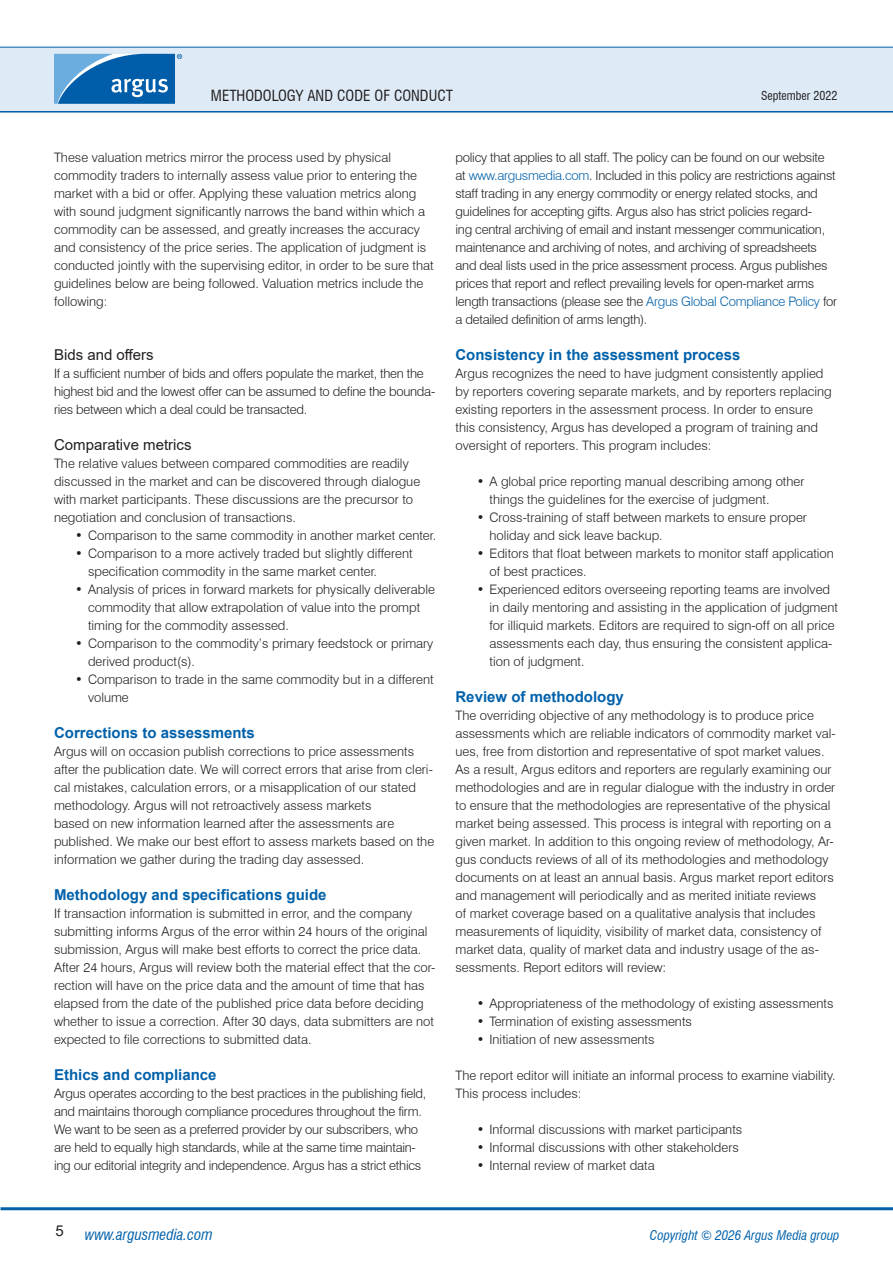
<style>
.page{position:relative;width:893px;height:1263px;background:#fff}
.page>*{position:absolute;margin:0;border:0;box-sizing:border-box;transform-origin:0 0}
.H2_-_Bold_headline_-_old_H4{font:700 15px "Arial";color:#0161aa}
.H3_-_headline__no_bold__-_old_H5{font:15px "Arial";color:#231f20}
.t1{font:condensed 15px "Swiss 721 BT";color:#231f20}
.t2{font:italic condensed 15px "Swiss 721 BT";color:#0161aa}
.P1_-_Body_Text{font:300 13.05px/18px "Swiss 721 BT";color:#231f20}
.P1_-_Body_Text-2{font:300 13.05px/18px "Swiss 721 BT";letter-spacing:-.02em;color:#231f20}
.t3{font:italic condensed 13.05px "Swiss 721 BT";color:#0161aa}
.t4{font:condensed 12px "Swiss 721 BT";color:#231f20}
.s1{color:#0161aa}
</style>
<div class="page">
<hr style="left:0;top:110px;width:893px;height:3px;background:#0161aa">
<div style="left:0;top:47px;width:893px;height:64px;background:#deebf7"></div>
<hr style="left:0;top:47px;width:893px;height:1px;background:#0161aa">
<hr style="left:1px;top:1207px;width:892px;height:3px;background:#0161aa">
<svg style="left:54px;top:54px;width:128px;height:50px;background:#3983c0"></svg>
<p class="t1" style="left:211px;top:86px;width:244px">METHODOLOGY AND CODE OF CONDUCT</p>
<p class="t4" style="left:761px;top:88px;width:78px">September 2022</p>
<p class="P1_-_Body_Text" style="left:54px;top:148px;width:381px">These valuation metrics mirror the process used by physical commodity traders to internally assess value prior to entering the market with a bid or offer. Applying these valuation metrics along with sound judgment significantly narrows the band within which a commodity can be assessed, and greatly increases the accuracy and consistency of the price series. The application of judgment is conducted jointly with the supervising editor, in order to be sure that guidelines below are being followed. Valuation metrics include the following:</p>
<p class="H3_-_headline__no_bold__-_old_H5" style="left:54px;top:344px;width:101px">Bids and offers</p>
<p class="P1_-_Body_Text-2" style="left:54px;top:364px;width:383px">If a sufficient number of bids and offers populate the market, then the highest bid and the lowest offer can be assumed to define the bounda&shy;ries between which a deal could be transacted.</p>
<p class="H3_-_headline__no_bold__-_old_H5" style="left:54px;top:434px;width:139px">Comparative metrics</p>
<p class="P1_-_Body_Text" style="left:54px;top:454px;width:368px">The relative values between compared commodities are readily discussed in the market and can be discovered through dialogue with market participants. These discussions are the precursor to negotiation and conclusion of transactions.</p>
<p class="P1_-_Body_Text" style="left:75px;top:526px;width:362px">• Comparison to the same commodity in another market center.</p>
<p class="P1_-_Body_Text" style="left:88px;top:544px;width:326px;text-indent:-13px">• Comparison to a more actively traded but slightly different specification commodity in the same market center.</p>
<p class="P1_-_Body_Text" style="left:88px;top:580px;width:349px;text-indent:-13px">• Analysis of prices in forward markets for physically deliverable commodity that allow extrapolation of value into the prompt timing for the commodity assessed.</p>
<p class="P1_-_Body_Text" style="left:88px;top:634px;width:347px;text-indent:-13px">• Comparison to the commodity’s primary feedstock or primary derived product(s).</p>
<p class="P1_-_Body_Text" style="left:88px;top:670px;width:347px;text-indent:-13px">• Comparison to trade in the same commodity but in a different volume</p>
<p class="H2_-_Bold_headline_-_old_H4" style="left:54px;top:722px;width:202px">Corrections to assessments</p>
<p class="P1_-_Body_Text" style="left:54px;top:742px;width:380px">Argus will on occasion publish corrections to price assessments after the publication date. We will correct errors that arise from cleri&shy;cal mistakes, calculation errors, or a misapplication of our stated methodology. Argus will not retroactively assess markets</p>
<p class="P1_-_Body_Text" style="left:54px;top:814px;width:382px">based on new information learned after the assessments are published. We make our best effort to assess markets based on the information we gather during the trading day assessed.</p>
<p class="H2_-_Bold_headline_-_old_H4" style="left:54px;top:884px;width:274px">Methodology and specifications guide</p>
<p class="P1_-_Body_Text" style="left:54px;top:904px;width:383px">If transaction information is submitted in error, and the company submitting informs Argus of the error within 24 hours of the original submission, Argus will make best efforts to correct the price data.<br>After 24 hours, Argus will review both the material effect that the cor&shy;rection will have on the price data and the amount of time that has elapsed from the date of the published price data before deciding whether to issue a correction. After 30 days, data submitters are not expected to file corrections to submitted data.</p>
<p class="H2_-_Bold_headline_-_old_H4" style="left:54px;top:1064px;width:164px">Ethics and compliance</p>
<p class="P1_-_Body_Text-2" style="left:54px;top:1084px;width:374px">Argus operates according to the best practices in the publishing field, and maintains thorough compliance procedures throughout the firm.<br>We want to be seen as a preferred provider by our subscribers, who are held to equally high standards, while at the same time maintain&shy;ing our editorial integrity and independence. Argus has a strict ethics</p>
<p class="P1_-_Body_Text-2" style="left:455px;top:148px;width:383px">policy that applies to all staff. The policy can be found on our website at <span class="s1">www.argusmedia.com</span>. Included in this policy are restrictions against staff trading in any energy commodity or energy related stocks, and guidelines for accepting gifts. Argus also has strict policies regard-<br>ing central archiving of email and instant messenger communication, maintenance and archiving of notes, and archiving of spreadsheets and deal lists used in the price assessment process. Argus publishes prices that report and reflect prevailing levels for open-market arms length transactions (please see the <span class="s1">Argus Global Compliance Policy</span> for a detailed definition of arms length).</p>
<p class="H2_-_Bold_headline_-_old_H4" style="left:455px;top:344px;width:287px">Consistency in the assessment process</p>
<p class="P1_-_Body_Text" style="left:455px;top:364px;width:378px">Argus recognizes the need to have judgment consistently applied by reporters covering separate markets, and by reporters replacing existing reporters in the assessment process. In order to ensure this consistency, Argus has developed a program of training and oversight of reporters. This program includes:</p>
<p class="P1_-_Body_Text" style="left:489px;top:472px;width:316px;text-indent:-13px">• A global price reporting manual describing among other things the guidelines for the exercise of judgment.</p>
<p class="P1_-_Body_Text" style="left:489px;top:508px;width:319px;text-indent:-13px">• Cross-training of staff between markets to ensure proper holiday and sick leave backup.</p>
<p class="P1_-_Body_Text" style="left:489px;top:544px;width:346px;text-indent:-13px">• Editors that float between markets to monitor staff application of best practices.</p>
<p class="P1_-_Body_Text" style="left:489px;top:580px;width:350px;text-indent:-13px">• Experienced editors overseeing reporting teams are involved in daily mentoring and assisting in the application of judgment for illiquid markets. Editors are required to sign-off on all price assessments each day, thus ensuring the consistent applica&shy;tion of judgment.</p>
<p class="H2_-_Bold_headline_-_old_H4" style="left:455px;top:686px;width:170px">Review of methodology</p>
<p class="P1_-_Body_Text" style="left:455px;top:706px;width:382px">The overriding objective of any methodology is to produce price assessments which are reliable indicators of commodity market val&shy;ues, free from distortion and representative of spot market values.<br>As a result, Argus editors and reporters are regularly examining our methodologies and are in regular dialogue with the industry in order to ensure that the methodologies are representative of the physical market being assessed. This process is integral with reporting on a given market. In addition to this ongoing review of methodology, Ar&shy;gus conducts reviews of all of its methodologies and methodology documents on at least an annual basis. Argus market report editors and management will periodically and as merited initiate reviews<br>of market coverage based on a qualitative analysis that includes measurements of liquidity, visibility of market data, consistency of market data, quality of market data and industry usage of the as&shy;sessments. Report editors will review:</p>
<p class="P1_-_Body_Text" style="left:477px;top:994px;width:358px">• Appropriateness of the methodology of existing assessments</p>
<p class="P1_-_Body_Text" style="left:477px;top:1012px;width:217px">• Termination of existing assessments</p>
<p class="P1_-_Body_Text" style="left:477px;top:1030px;width:179px">• Initiation of new assessments</p>
<p class="P1_-_Body_Text" style="left:455px;top:1066px;width:382px">The report editor will initiate an informal process to examine viability.<br>This process includes:</p>
<p class="P1_-_Body_Text" style="left:477px;top:1120px;width:267px">• Informal discussions with market participants</p>
<p class="P1_-_Body_Text" style="left:477px;top:1138px;width:264px">• Informal discussions with other stakeholders</p>
<p class="P1_-_Body_Text" style="left:477px;top:1156px;width:180px">• Internal review of market data</p>
<p class="H3_-_headline__no_bold__-_old_H5" style="left:55px;top:1220px;width:10px">5</p>
<p class="t2" style="left:85px;top:1225px;width:129px">www.argusmedia.com</p>
<p class="t3" style="left:650px;top:1227px;width:191px">Copyright © 2026 Argus Media group</p>
</div>
